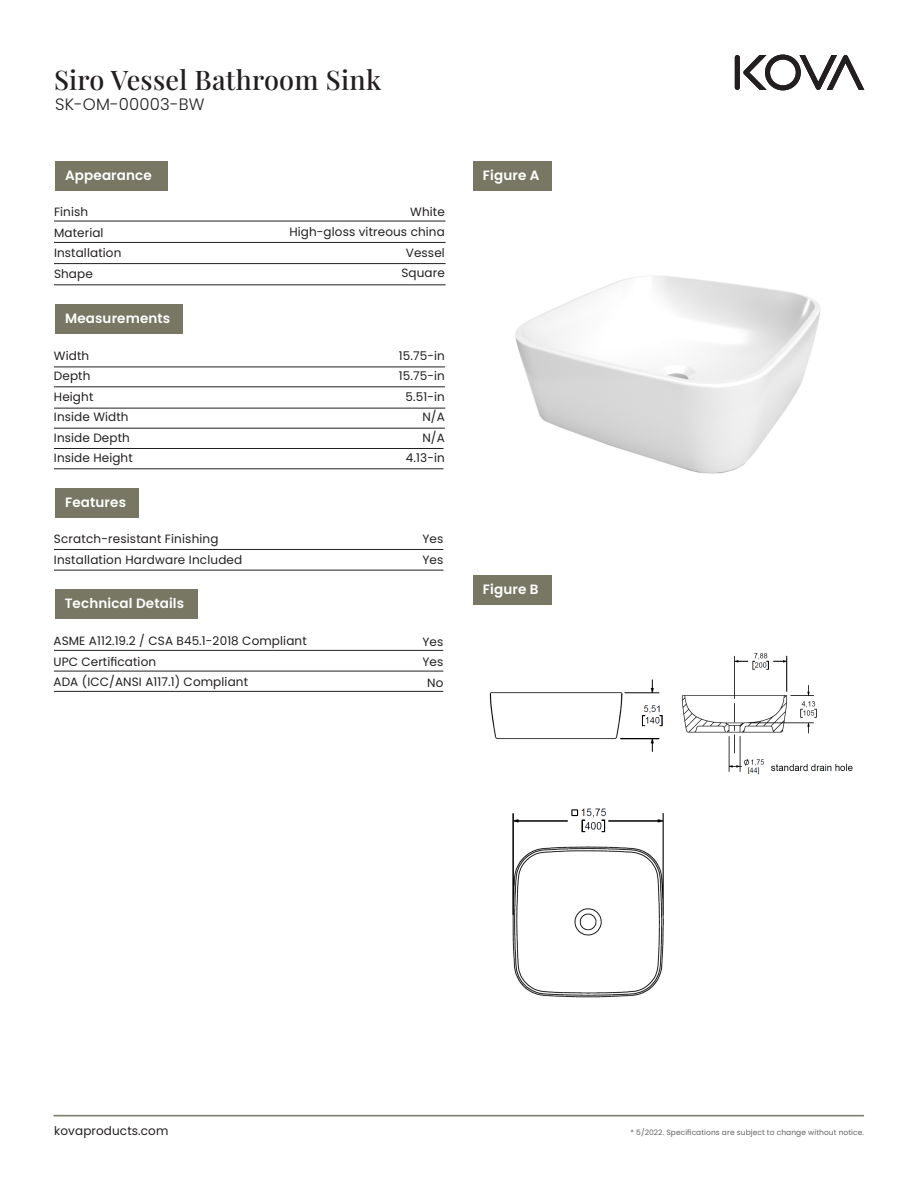
<style>
.page{position:relative;width:918px;height:1188px;background:#fff}
.page>*{position:absolute;margin:0;border:0;box-sizing:border-box;transform-origin:0 0}
.t1{font:500 27px "Playfair Display";letter-spacing:.01em;color:#231f20}
.t2{font:300 16.5px "Poppins";letter-spacing:.01em;color:#231f20}
.t3{font:600 13.5px "Poppins";letter-spacing:.01em;color:#fff}
.body{font:12px/20.4px "Poppins";letter-spacing:.01em;color:#231f20}
.body_right{font:12px "Poppins";letter-spacing:.01em;color:#231f20}
.t4{font:7.5px "Poppins";letter-spacing:.01em;color:#636366}
</style>
<div class="page">
<hr style="left:54px;top:387px;width:391px;height:1px;background:#231f20">
<hr style="left:54px;top:408px;width:391px;height:1px;background:#231f20">
<hr style="left:54px;top:428px;width:391px;height:1px;background:#231f20">
<hr style="left:54px;top:367px;width:391px;height:1px;background:#231f20">
<hr style="left:54px;top:549px;width:389px;height:1px;background:#231f20">
<hr style="left:54px;top:1116px;width:810px;height:1px;background:#777764">
<div style="left:735px;top:55px;width:5px;height:35px;background:#231f20;border-radius:3px"></div>
<svg style="left:743px;top:55px;width:121px;height:35px"></svg>
<hr style="left:54px;top:263px;width:392px;height:1px;background:#231f20">
<hr style="left:54px;top:242px;width:392px;height:1px;background:#231f20">
<hr style="left:54px;top:221px;width:392px;height:1px;background:#231f20">
<hr style="left:54px;top:650px;width:389px;height:1px;background:#231f20">
<div style="left:473px;top:162px;width:78px;height:29px;background:#777764"></div>
<div style="left:55px;top:162px;width:113px;height:29px;background:#777764"></div>
<div style="left:55px;top:304px;width:128px;height:30px;background:#777764"></div>
<div style="left:55px;top:488px;width:83px;height:29px;background:#777764"></div>
<div style="left:55px;top:590px;width:142px;height:29px;background:#777764"></div>
<div style="left:473px;top:576px;width:78px;height:29px;background:#777764"></div>
<hr style="left:54px;top:448px;width:389px;height:1px;background:#231f20">
<hr style="left:54px;top:469px;width:389px;height:1px;background:#231f20">
<hr style="left:54px;top:285px;width:392px;height:1px;background:#231f20">
<hr style="left:54px;top:570px;width:389px;height:1px;background:#231f20">
<hr style="left:54px;top:671px;width:389px;height:1px;background:#231f20">
<hr style="left:54px;top:691px;width:389px;height:1px;background:#231f20">
<hr style="left:54px;top:1115px;width:810px;height:1px;background:#777764">
<img style="left:515px;top:275px;width:306px;height:199px">
<img style="left:489px;top:679px;width:174px;height:73px">
<img style="left:512px;top:808px;width:152px;height:190px">
<img style="left:681px;top:653px;width:172px;height:121px">
<p class="t1" style="left:54px;top:58px;width:329px">Siro Vessel Bathroom Sink</p>
<p class="t2" style="left:55px;top:94px;width:151px">SK-OM-00003-BW</p>
<p class="t3" style="left:65px;top:168px;width:88px">Appearance</p>
<p class="t3" style="left:483px;top:168px;width:58px">Figure A</p>
<p class="body" style="left:54px;top:202px;width:69px">Finish<br>Material<br>Installation<br>Shape</p>
<p class="t3" style="left:65px;top:310px;width:107px">Measurements</p>
<p class="body" style="left:54px;top:346px;width:80px">Width<br>Depth<br>Height<br>Inside Width<br>Inside Depth<br>Inside Height</p>
<p class="t3" style="left:65px;top:494px;width:62px">Features</p>
<p class="body" style="left:54px;top:529px;width:190px">Scratch-resistant Finishing<br>Installation Hardware Included</p>
<p class="t3" style="left:65px;top:596px;width:121px">Technical Details</p>
<p class="body" style="left:410px;top:201px;width:36px">White</p>
<p class="body" style="left:289px;top:222px;width:157px">High-gloss vitreous china</p>
<p class="body" style="left:406px;top:242px;width:41px">Vessel</p>
<p class="body" style="left:401px;top:263px;width:45px">Square</p>
<p class="body_right" style="left:399px;top:349px;width:48px">15.75-in</p>
<p class="body_right" style="left:399px;top:369px;width:48px">15.75-in</p>
<p class="body_right" style="left:406px;top:390px;width:41px">5.51-in</p>
<p class="body_right" style="left:422px;top:410px;width:24px">N/A</p>
<p class="body_right" style="left:422px;top:430px;width:24px">N/A</p>
<p class="body_right" style="left:406px;top:451px;width:40px">4.13-in</p>
<p class="body_right" style="left:422px;top:532px;width:23px">Yes</p>
<p class="body_right" style="left:422px;top:552px;width:23px">Yes</p>
<p class="body" style="left:53px;top:631px;width:255px">ASME A112.19.2 / CSA B45.1-2018 Compliant<br>UPC Certification<br>ADA (ICC/ANSI A117.1) Compliant</p>
<p class="body_right" style="left:423px;top:635px;width:22px">Yes</p>
<p class="body_right" style="left:423px;top:655px;width:22px">Yes</p>
<p class="body_right" style="left:427px;top:675px;width:18px">No</p>
<p class="t3" style="left:483px;top:582px;width:57px">Figure B</p>
<p class="body" style="left:54px;top:1121px;width:116px">kovaproducts.com</p>
<p class="t4" style="left:631px;top:1128px;width:235px">* 5/2022. Specifications are subject to change without notice.</p>
</div>
